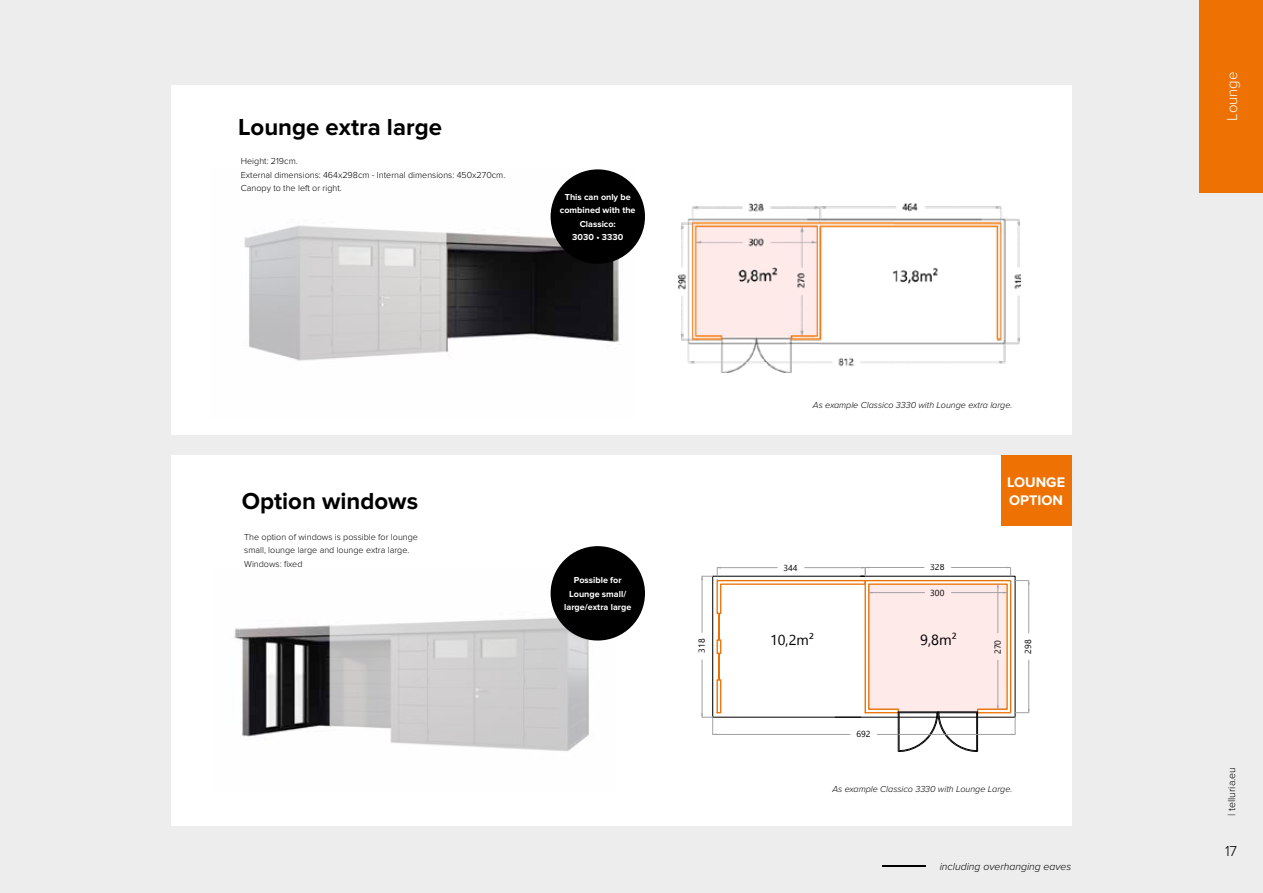
<style>
.page{position:relative;width:1263px;height:893px;background:#ededed}
.page>*{position:absolute;margin:0;border:0;box-sizing:border-box;transform-origin:0 0}
.t1{font:700 24px "Proxima Nova";color:#000}
.t2{font:300 15px "Proxima Nova";color:#fff}
.t3{font:300 15px "Proxima Nova";color:#000}
.t4{font:14.7px "Segoe UI";color:#000}
.t5{font:700 14.4px/18px "Proxima Nova";color:#fff}
.t6{font:14.4px "Segoe UI";color:#000}
.t7{font:italic 300 10.5px "Proxima Nova";color:#000}
.t8{font:300 10.5px "Proxima Nova";color:#000}
.t9{font:300 9px/13.5px "Proxima Nova";color:#000}
.t10{font:700 9px/13.5px "Proxima Nova";color:#fff;text-align:center}
.t11{font:italic 300 9px "Proxima Nova";color:#000}
.t12{font:8.7px "Segoe UI";color:#000}
</style>
<div class="page">
<div style="left:171px;top:85px;width:900px;height:350px;background:#fff"></div>
<div style="left:171px;top:455px;width:900px;height:371px;background:#fff"></div>
<img style="left:446px;top:169px;width:189px;height:189px">
<div style="left:1001px;top:455px;width:70px;height:71px;background:#ee7203"></div>
<div style="left:1199px;top:0;width:64px;height:192px;background:#ee7203"></div>
<div style="left:551px;top:169px;width:94px;height:95px;background:#000;border-radius:50%"></div>
<img style="left:679px;top:203px;width:342px;height:169px">
<svg style="left:701px;top:567px;width:329px;height:185px"></svg>
<img style="left:234px;top:568px;width:381px;height:173px">
<svg style="left:330px;top:615px;width:271px;height:137px;background:#d3d3d3"></svg>
<div style="left:551px;top:546px;width:94px;height:94px;background:#000;border-radius:50%"></div>
<svg style="left:244px;top:225px;width:202px;height:136px;background:#d4d3d4"></svg>
<hr style="left:882px;top:865px;width:43px;height:1px;background:#000">
<h1 class="t1" style="left:238px;top:114px;width:205px">Lounge extra large</h1>
<p class="t9" style="left:241px;top:155px;width:266px">Height: 219cm.<br>External dimensions: 464x298cm - Internal dimensions: 450x270cm.<br>Canopy to the left or right.</p>
<p class="t10" style="left:560px;top:190px;width:77px">This can only be combined with the<br>Classico:<br>3030 • 3330</p>
<h1 class="t1" style="left:242px;top:488px;width:178px">Option windows</h1>
<p class="t9" style="left:244px;top:530px;width:175px">The option of windows is possible for lounge small, lounge large and lounge extra large.<br>Windows: fixed</p>
<p class="t10" style="left:564px;top:574px;width:69px">Possible for<br>Lounge small/ large/extra large</p>
<p class="t12" style="left:695px;top:653px;width:16px;rotate:-90deg">318</p>
<p class="t11" style="left:813px;top:398px;width:201px">As example Classico 3330 with Lounge extra large.</p>
<p class="t12" style="left:783px;top:560px;width:16px">344</p>
<p class="t12" style="left:930px;top:560px;width:16px">328</p>
<p class="t12" style="left:930px;top:585px;width:16px">300</p>
<h3 class="t6" style="left:770px;top:628px;width:45px">10,2m²</h3>
<h3 class="t4" style="left:920px;top:628px;width:38px">9,8m²</h3>
<p class="t12" style="left:856px;top:727px;width:16px">692</p>
<h3 class="t5" style="left:1007px;top:474px;width:59px">LOUNGE<br>OPTION</h3>
<p class="t12" style="left:991px;top:654px;width:16px;rotate:-90deg">270</p>
<p class="t12" style="left:1021px;top:654px;width:16px;rotate:-90deg">298</p>
<p class="t11" style="left:832px;top:782px;width:181px">As example Classico 3330 with Lounge Large.</p>
<p class="t7" style="left:940px;top:859px;width:133px">including overhanging eaves</p>
<h2 class="t2" style="left:1223px;top:121px;width:50px;rotate:-90deg">Lounge</h2>
<p class="t8" style="left:1226px;top:816px;width:50px;rotate:-90deg">| telluria.eu</p>
<h2 class="t3" style="left:1225px;top:843px;width:14px">17</h2>
</div>
